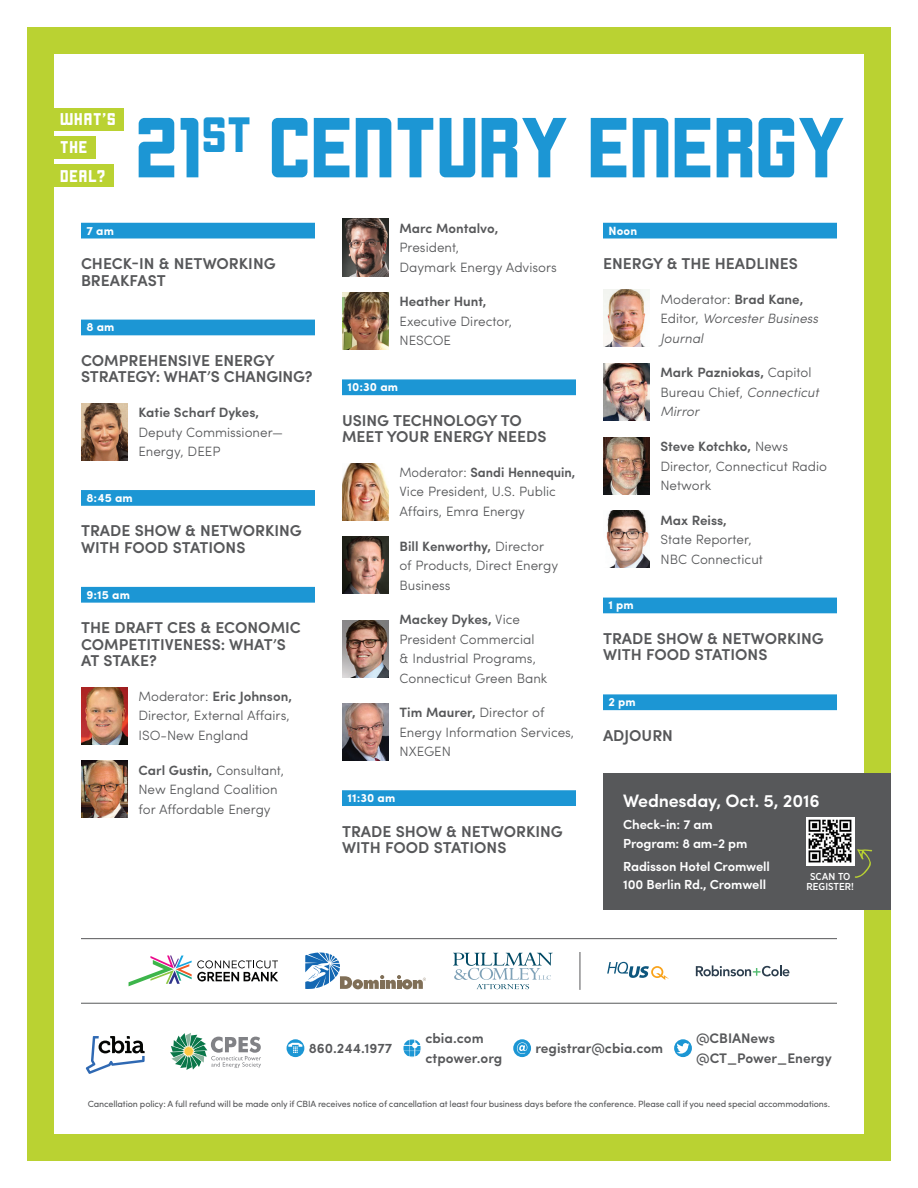
<style>
.page{position:relative;width:918px;height:1188px;background:#fff}
.page>*{position:absolute;margin:0;border:0;box-sizing:border-box;transform-origin:0 0}
.t1{font:82.5px "Cornerstone";letter-spacing:-.07em;color:#1c96d4}
.SM_info{font:600 18px "Sofia Pro";letter-spacing:-.01em;color:#fff}
.t2{font:16.5px "Cornerstone";letter-spacing:-.005em;color:#fff}
.SMagenda_title{font:600 15.75px/16.5px "Sofia Pro";color:#57585a}
.t3{font:600 13.8px "Sofia Pro";color:#57585a}
.SMagenda_speaker{font:300 13.5px/19.5px "Sofia Pro";color:#57585a}
.SMagenda_speaker-2{font:300 13.5px/19.5px "Sofia Pro";color:#57585a;scale:.96 1}
.SMagenda_speaker-3{font:italic 300 13.5px/19.5px "Sofia Pro";color:#57585a}
.SM_info-2{font:600 13.2px/18.3px "Sofia Pro";letter-spacing:-.01em;color:#fff}
.SMagenda_time{font:700 12px "Sofia Pro";letter-spacing:.015em;color:#fff}
.t4{font:500 10.05px/10.1px "Gotham Narrow";color:#fff;text-align:center}
.t5{font:9px "Sofia Pro";letter-spacing:-.015em;color:#57585a}
.s1{font-weight:600}
.s2{font-style:normal}
.s3{font-weight:600;font-style:normal}
.s4{font-style:italic}
</style>
<div class="page">
<div style="left:27px;top:27px;width:864px;height:1134px;background:#bad232"></div>
<div style="left:54px;top:54px;width:810px;height:1080px;background:#fff"></div>
<div style="left:47px;top:108px;width:77px;height:22px;background:#bad232"></div>
<div style="left:47px;top:136px;width:49px;height:22px;background:#bad232"></div>
<div style="left:47px;top:165px;width:66px;height:22px;background:#bad232"></div>
<svg style="left:86px;top:1036px;width:59px;height:38px"></svg>
<svg style="left:170px;top:1033px;width:91px;height:37px"></svg>
<img style="left:403px;top:1039px;width:18px;height:18px;border-radius:9px">
<img style="left:287px;top:1039px;width:17px;height:18px;border-radius:9px">
<svg style="left:513px;top:1039px;width:18px;height:18px"></svg>
<svg style="left:517px;top:1042px;width:10px;height:12px"></svg>
<svg style="left:674px;top:1039px;width:18px;height:18px"></svg>
<svg style="left:677px;top:1043px;width:12px;height:11px"></svg>
<div style="left:81px;top:223px;width:234px;height:15px;background:#1c96d4"></div>
<div style="left:81px;top:320px;width:234px;height:15px;background:#1c96d4"></div>
<div style="left:81px;top:490px;width:234px;height:16px;background:#1c96d4"></div>
<div style="left:81px;top:587px;width:234px;height:16px;background:#1c96d4"></div>
<div style="left:342px;top:379px;width:234px;height:16px;background:#1c96d4"></div>
<div style="left:342px;top:790px;width:234px;height:16px;background:#1c96d4"></div>
<div style="left:603px;top:223px;width:234px;height:15px;background:#1c96d4"></div>
<div style="left:603px;top:598px;width:234px;height:15px;background:#1c96d4"></div>
<div style="left:603px;top:694px;width:234px;height:16px;background:#1c96d4"></div>
<img style="left:342px;top:463px;width:47px;height:57px">
<img style="left:342px;top:293px;width:47px;height:57px">
<img style="left:342px;top:703px;width:47px;height:57px">
<img style="left:342px;top:219px;width:47px;height:57px">
<img style="left:603px;top:363px;width:47px;height:58px">
<img style="left:606px;top:511px;width:44px;height:57px">
<img style="left:81px;top:403px;width:47px;height:57px">
<img style="left:81px;top:761px;width:47px;height:57px">
<img style="left:342px;top:620px;width:47px;height:57px">
<img style="left:81px;top:687px;width:47px;height:57px">
<img style="left:342px;top:537px;width:47px;height:57px">
<img style="left:603px;top:290px;width:47px;height:57px">
<img style="left:603px;top:437px;width:47px;height:57px">
<hr style="left:81px;top:938px;width:756px;height:1px;background:#57585a">
<hr style="left:81px;top:1003px;width:756px;height:1px;background:#57585a">
<svg style="left:453px;top:953px;width:100px;height:36px"></svg>
<svg style="left:607px;top:962px;width:62px;height:18px"></svg>
<svg style="left:305px;top:953px;width:121px;height:36px"></svg>
<svg style="left:696px;top:965px;width:93px;height:11px"></svg>
<svg style="left:129px;top:956px;width:149px;height:30px"></svg>
<hr style="left:580px;top:952px;width:1px;height:38px;background:#57585a">
<div style="left:603px;top:773px;width:288px;height:136px;background:#57585a"></div>
<img style="left:806px;top:817px;width:48px;height:48px">
<svg style="left:855px;top:849px;width:17px;height:29px"></svg>
<p class="t2" style="left:61px;top:112px;width:58px">WHAT’S</p>
<p class="t2" style="left:61px;top:140px;width:30px">THE</p>
<p class="t2" style="left:61px;top:169px;width:48px">DEAL?</p>
<p class="t1" style="left:139px;top:112px;width:717px">21<sup>ST</sup> CENTURY ENERGY</p>
<p class="SMagenda_time" style="left:86px;top:221px;width:29px">7 am</p>
<p class="SMagenda_title" style="left:81px;top:254px;width:196px">CHECK-IN &amp; NETWORKING<br>BREAKFAST</p>
<p class="SMagenda_time" style="left:86px;top:318px;width:30px">8 am</p>
<p class="SMagenda_title" style="left:81px;top:351px;width:233px">COMPREHENSIVE ENERGY<br>STRATEGY: WHAT’S CHANGING?</p>
<p class="SMagenda_speaker" style="left:138px;top:402px;width:146px"><span class="s1">Katie Scharf Dykes,<br></span>Deputy Commissioner—<br>Energy, DEEP</p>
<p class="SMagenda_time" style="left:86px;top:489px;width:48px">8:45 am</p>
<p class="SMagenda_title" style="left:81px;top:522px;width:222px">TRADE SHOW &amp; NETWORKING<br>WITH FOOD STATIONS</p>
<p class="SMagenda_time" style="left:86px;top:585px;width:45px">9:15 am</p>
<p class="SMagenda_title" style="left:81px;top:618px;width:221px">THE DRAFT CES &amp; ECONOMIC<br>COMPETITIVENESS: WHAT’S<br>AT STAKE?</p>
<p class="SMagenda_speaker" style="left:138px;top:686px;width:155px">Moderator: <span class="s1">Eric Johnson,<br></span>Director, External Affairs,<br>ISO-New England</p>
<p class="SMagenda_speaker" style="left:138px;top:759px;width:147px"><span class="s1">Carl Gustin,</span> Consultant,<br>New England Coalition for Affordable Energy</p>
<p class="SMagenda_speaker" style="left:399px;top:218px;width:159px"><span class="s1">Marc Montalvo,<br></span>President,<br>Daymark Energy Advisors</p>
<p class="SMagenda_speaker" style="left:399px;top:291px;width:114px"><span class="s1">Heather Hunt,<br></span>Executive Director,<br>NESCOE</p>
<p class="SMagenda_time" style="left:347px;top:378px;width:52px">10:30 am</p>
<p class="SMagenda_title" style="left:342px;top:411px;width:206px">USING TECHNOLOGY TO<br>MEET YOUR ENERGY NEEDS</p>
<p class="SMagenda_speaker-2" style="left:399px;top:462px;width:185px">Moderator: <span class="s1">Sandi Hennequin,<br></span>Vice President, U.S. Public<br>Affairs, Emra Energy</p>
<p class="SMagenda_speaker" style="left:399px;top:535px;width:160px"><span class="s1">Bill Kenworthy,</span> Director of Products, Direct Energy<br>Business</p>
<p class="SMagenda_speaker" style="left:399px;top:609px;width:150px"><span class="s1">Mackey Dykes,</span> Vice<br>President Commercial<br>&amp; Industrial Programs,<br>Connecticut Green Bank</p>
<p class="SMagenda_speaker" style="left:399px;top:702px;width:176px"><span class="s1">Tim Maurer,</span> Director of<br>Energy Information Services,<br>NXEGEN</p>
<p class="SMagenda_time" style="left:347px;top:789px;width:50px">11:30 am</p>
<p class="SMagenda_title" style="left:342px;top:822px;width:222px">TRADE SHOW &amp; NETWORKING<br>WITH FOOD STATIONS</p>
<p class="SMagenda_time" style="left:608px;top:221px;width:30px">Noon</p>
<p class="SMagenda_title" style="left:603px;top:254px;width:196px">ENERGY &amp; THE HEADLINES</p>
<p class="SMagenda_speaker-3" style="left:660px;top:288px;width:159px"><span class="s2">Moderator:</span> <span class="s3">Brad Kane,<br></span><span class="s2">Editor,</span> Worcester Business<br>Journal</p>
<p class="SMagenda_speaker" style="left:660px;top:362px;width:160px"><span class="s1">Mark Pazniokas,</span> Capitol<br>Bureau Chief, <span class="s4">Connecticut<br>Mirror</span></p>
<p class="SMagenda_speaker" style="left:660px;top:436px;width:168px"><span class="s1">Steve Kotchko,</span> News<br>Director, Connecticut Radio<br>Network</p>
<p class="SMagenda_speaker" style="left:660px;top:509px;width:104px"><span class="s1">Max Reiss,<br></span>State Reporter,<br>NBC Connecticut</p>
<p class="SMagenda_time" style="left:608px;top:596px;width:27px">1 pm</p>
<p class="SMagenda_title" style="left:603px;top:629px;width:222px">TRADE SHOW &amp; NETWORKING<br>WITH FOOD STATIONS</p>
<p class="SMagenda_time" style="left:608px;top:693px;width:29px">2 pm</p>
<p class="SMagenda_title" style="left:603px;top:726px;width:72px">ADJOURN</p>
<p class="SM_info" style="left:623px;top:787px;width:198px">Wednesday, Oct. 5, 2016</p>
<p class="SM_info-2" style="left:623px;top:815px;width:126px">Check-in: 7 am<br>Program: 8 am-2 pm</p>
<p class="SM_info-2" style="left:623px;top:856px;width:148px">Radisson Hotel Cromwell<br>100 Berlin Rd., Cromwell</p>
<p class="t4" style="left:807px;top:872px;width:49px">SCAN TO<br>REGISTER!</p>
<p class="t3" style="left:425px;top:1028px;width:60px">cbia.com</p>
<p class="t3" style="left:425px;top:1047px;width:79px">ctpower.org</p>
<p class="t3" style="left:696px;top:1028px;width:80px">@CBIANews</p>
<p class="t3" style="left:696px;top:1047px;width:137px">@CT_Power_Energy</p>
<p class="t5" style="left:88px;top:1097px;width:744px">Cancellation policy: A full refund will be made only if CBIA receives notice of cancellation at least four business days before the conference. Please call if you need special accommodations.</p>
<p class="t3" style="left:309px;top:1038px;width:85px">860.244.1977</p>
<p class="t3" style="left:535px;top:1038px;width:129px">registrar@cbia.com</p>
</div>
